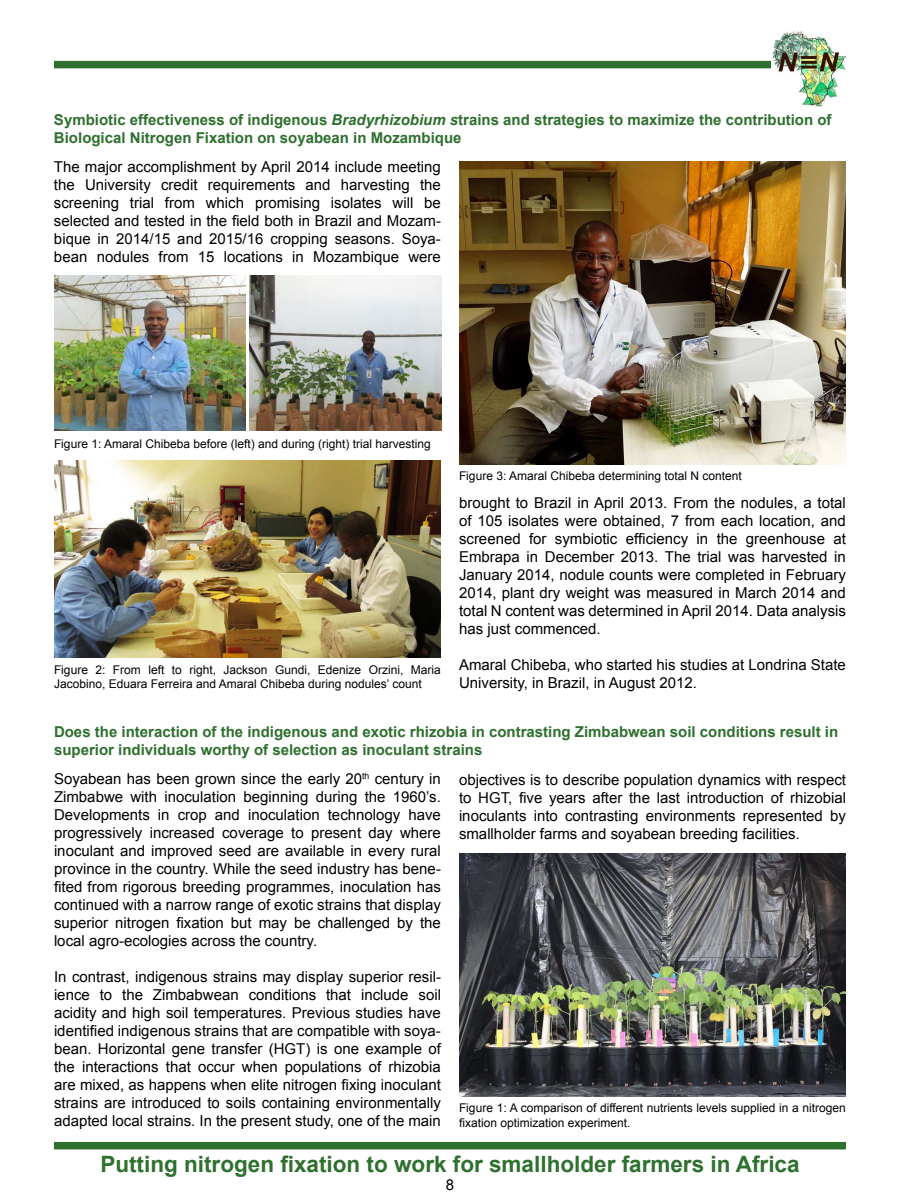
<style>
.page{position:relative;width:900px;height:1200px;background:#fff}
.page>*{position:absolute;margin:0;border:0;box-sizing:border-box;transform-origin:0 0}
.t1{font:700 22.5px "Arial";color:#2e702e}
.t2{font:15px/18px "Arial";color:#000;text-align:justify}
.t3{font:700 15px/18px "Arial";color:#2e702e}
.t4{font:12px/14.4px "Arial";color:#000}
.s1{font-style:italic}
</style>
<div class="page">
<div style="left:54px;top:1142px;width:792px;height:7px;background:#2e702e"></div>
<div style="left:54px;top:61px;width:717px;height:7px;background:#2e702e"></div>
<img style="left:772px;top:31px;width:74px;height:76px">
<img style="left:54px;top:276px;width:192px;height:154px">
<img style="left:249px;top:276px;width:192px;height:154px">
<img style="left:459px;top:162px;width:387px;height:303px">
<img style="left:54px;top:460px;width:387px;height:197px">
<img style="left:459px;top:854px;width:387px;height:242px">
<p class="t3" style="left:54px;top:111px;width:779px">Symbiotic effectiveness of indigenous <span class="s1">Bradyrhizobium s</span>trains and strategies to maximize the contribution of<br>Biological Nitrogen Fixation on soyabean in Mozambique</p>
<p class="t2" style="left:54px;top:158px;width:389px">The major accomplishment by April 2014 include meeting the University credit requirements and harvesting the screening trial from which promising isolates will be selected and tested in the field both in Brazil and Mozam&shy;bique in 2014/15 and 2015/16 cropping seasons. Soya&shy;bean nodules from 15 locations in Mozambique were</p>
<p class="t4" style="left:54px;top:436px;width:378px">Figure 1: Amaral Chibeba before (left) and during (right) trial harvesting</p>
<p class="t4" style="left:459px;top:469px;width:284px">Figure 3: Amaral Chibeba determining total N content</p>
<p class="t2" style="left:459px;top:494px;width:388px">brought to Brazil in April 2013. From the nodules, a total of 105 isolates were obtained, 7 from each location, and screened for symbiotic efficiency in the greenhouse at Embrapa in December 2013. The trial was harvested in January 2014, nodule counts were completed in February 2014, plant dry weight was measured in March 2014 and total N content was determined in April 2014. Data analysis has just commenced.</p>
<p class="t2" style="left:459px;top:656px;width:388px">Amaral Chibeba, who started his studies at Londrina State<br>University, in Brazil, in August 2012.</p>
<p class="t3" style="left:54px;top:723px;width:786px">Does the interaction of the indigenous and exotic rhizobia in contrasting Zimbabwean soil conditions result in superior individuals worthy of selection as inoculant strains</p>
<p class="t2" style="left:54px;top:770px;width:389px">Soyabean has been grown since the early 20<sup>th</sup> century in Zimbabwe with inoculation beginning during the 1960’s.<br>Developments in crop and inoculation technology have progressively increased coverage to present day where inoculant and improved seed are available in every rural province in the country. While the seed industry has bene&shy;fited from rigorous breeding programmes, inoculation has continued with a narrow range of exotic strains that display superior nitrogen fixation but may be challenged by the local agro-ecologies across the country.</p>
<p class="t2" style="left:54px;top:968px;width:388px">In contrast, indigenous strains may display superior resil&shy;ience to the Zimbabwean conditions that include soil acidity and high soil temperatures. Previous studies have identified indigenous strains that are compatible with soya&shy;bean. Horizontal gene transfer (HGT) is one example of the interactions that occur when populations of rhizobia are mixed, as happens when elite nitrogen fixing inoculant strains are introduced to soils containing environmentally adapted local strains. In the present study, one of the main</p>
<p class="t4" style="left:54px;top:662px;width:388px">Figure 2: From left to right, Jackson Gundi, Edenize Orzini, Maria<br>Jacobino, Eduara Ferreira and Amaral Chibeba during nodules’ count</p>
<p class="t2" style="left:459px;top:771px;width:389px">objectives is to describe population dynamics with respect to HGT, five years after the last introduction of rhizobial inoculants into contrasting environments represented by smallholder farms and soyabean breeding facilities.</p>
<p class="t4" style="left:459px;top:1101px;width:388px">Figure 1: A comparison of different nutrients levels supplied in a nitrogen fixation optimization experiment.</p>
<h1 class="t1" style="left:100px;top:1149px;width:701px">Putting nitrogen fixation to work for smallholder farmers in Africa</h1>
<p class="t2" style="left:446px;top:1176px;width:10px">8</p>
</div>
